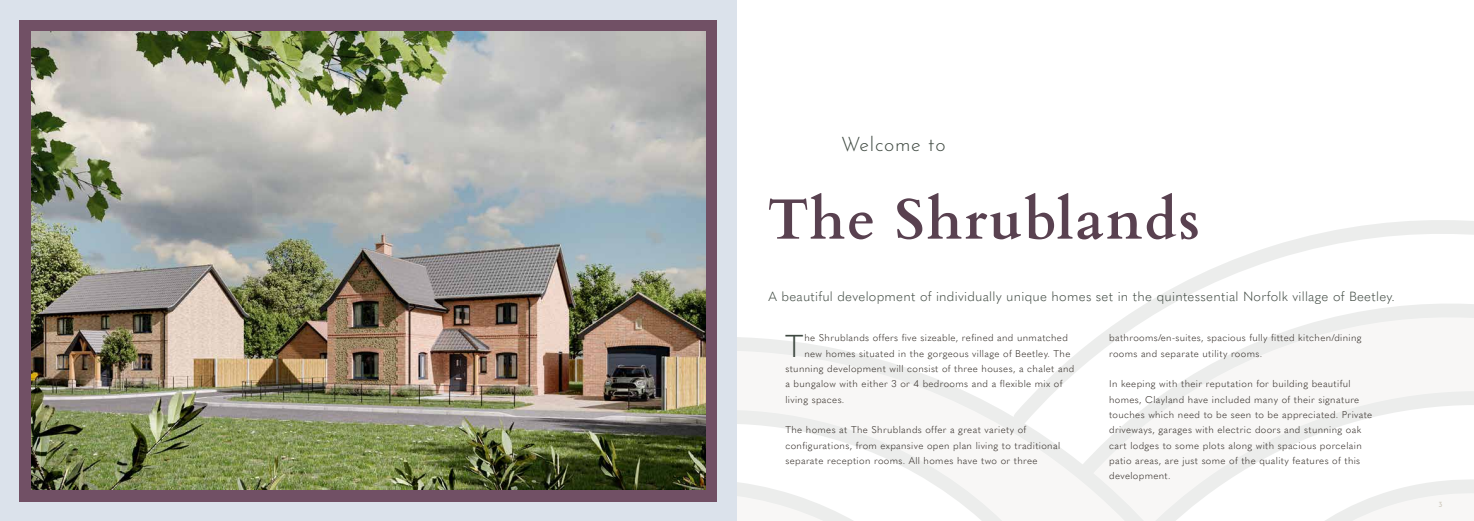
<style>
.page{position:relative;width:1474px;height:521px;background:#fff}
.page>*{position:absolute;margin:0;border:0;box-sizing:border-box;transform-origin:0 0}
.t1{font:700 56.88px "Cardo";letter-spacing:.035em;color:#594150}
.t2{font:300 31.24px "Quasimoda";color:#3f4941}
.t3{font:300 19.69px "Josefin Sans";letter-spacing:.035em;color:#3f4941}
.t4{font:300 13.12px "Quasimoda";letter-spacing:.02em;color:#3f4941}
.t5{font:300 9.62px/15.3px "Quasimoda";letter-spacing:.035em;color:#2b241f}
.t6{font:300 9.62px "Quasimoda";letter-spacing:.035em;color:#2c251f}
.t7{font:7.88px "Josefin Sans";color:#d2ccc0}
</style>
<div class="page">
<svg style="left:737px;top:337px;width:328px;height:131px"></svg>
<svg style="left:737px;top:407px;width:289px;height:67px"></svg>
<svg style="left:1000px;top:220px;width:473px;height:217px"></svg>
<svg style="left:1065px;top:294px;width:408px;height:180px"></svg>
<svg style="left:1129px;top:389px;width:344px;height:85px"></svg>
<svg style="left:737px;top:474px;width:736px;height:47px"></svg>
<div style="left:0;top:0;width:737px;height:521px;background:#dbe2eb"></div>
<div style="left:20px;top:20px;width:697px;height:481px;background:#715065"></div>
<img style="left:32px;top:32px;width:673px;height:457px">
<h3 class="t3" style="left:841px;top:128px;width:106px">Welcome to</h3>
<h1 class="t1" style="left:767px;top:174px;width:434px">The Shrublands</h1>
<h3 class="t4" style="left:768px;top:286px;width:628px">A beautiful development of individually unique homes set in the quintessential Norfolk village of Beetley.</h3>
<p class="t5" style="left:1109px;top:330px;width:254px">bathrooms/en-suites, spacious fully fitted kitchen/dining rooms and separate utility rooms.</p>
<p class="t5" style="left:1109px;top:376px;width:265px">In keeping with their reputation for building beautiful homes, Clayland have included many of their signature touches which need to be seen to be appreciated. Private driveways, garages with electric doors and stunning oak cart lodges to some plots along with spacious porcelain patio areas, are just some of the quality features of this development.</p>
<h2 class="t2" style="left:785px;top:322px;width:20px">T</h2>
<p class="t6" style="left:804px;top:331px;width:265px">he Shrublands offers five sizeable, refined and unmatched</p>
<p class="t6" style="left:804px;top:346px;width:267px">new homes situated in the gorgeous village of Beetley. The</p>
<p class="t6" style="left:785px;top:361px;width:290px">stunning development will consist of three houses, a chalet and</p>
<p class="t6" style="left:785px;top:377px;width:278px">a bungalow with either 3 or 4 bedrooms and a flexible mix of</p>
<p class="t6" style="left:785px;top:392px;width:60px">living spaces.</p>
<p class="t5" style="left:785px;top:422px;width:276px">The homes at The Shrublands offer a great variety of configurations, from expansive open plan living to traditional separate reception rooms. All homes have two or three</p>
<p class="t7" style="left:1438px;top:497px;width:6px">3</p>
</div>
